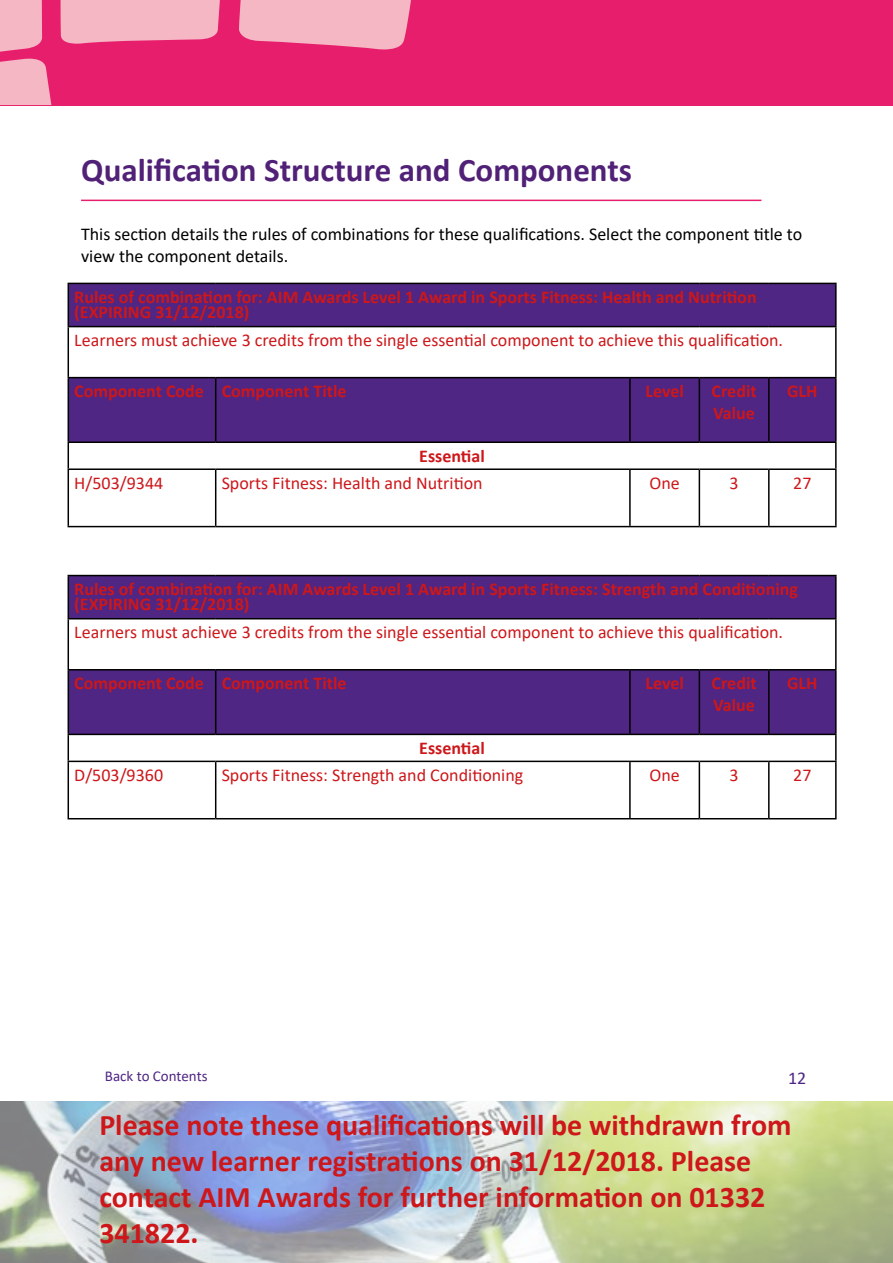
<style>
.page{position:relative;width:893px;height:1263px;background:#fff}
.page>*{position:absolute;margin:0;border:0;box-sizing:border-box;transform-origin:0 0}
.t1{font:700 33px "Calibri";color:#512178}
.t2{font:700 30px/36px "Calibri";color:#cd171a}
.t3{font:700 18px/15px "Calibri";color:#cd171a}
.t4{font:18px "Calibri";color:#cd171a}
.t5{font:18px/21.6px "Calibri";color:#000}
.t6{font:18px "Calibri";color:#4f2683}
.t7{font:15px "Calibri";color:#4f2683}
</style>
<div class="page">
<svg style="left:69px;top:284px;width:766px;height:157px;fill:#4f2683"></svg>
<svg style="left:68px;top:443px;width:1px;height:25px"></svg>
<hr style="left:835px;top:443px;width:2px;height:25px;background:#000">
<hr style="left:68px;top:470px;width:1px;height:56px;background:#000">
<hr style="left:215px;top:470px;width:1px;height:56px;background:#000">
<hr style="left:629px;top:470px;width:2px;height:56px;background:#000">
<hr style="left:699px;top:470px;width:1px;height:56px;background:#000">
<hr style="left:768px;top:470px;width:2px;height:56px;background:#000">
<hr style="left:835px;top:470px;width:2px;height:56px;background:#000">
<hr style="left:68px;top:526px;width:148px;height:1px;background:#000">
<hr style="left:216px;top:526px;width:414px;height:1px;background:#000">
<hr style="left:630px;top:526px;width:69px;height:1px;background:#000">
<hr style="left:699px;top:526px;width:70px;height:1px;background:#000">
<hr style="left:769px;top:526px;width:68px;height:1px;background:#000">
<hr style="left:68px;top:283px;width:148px;height:1px;background:#000">
<hr style="left:68px;top:284px;width:1px;height:42px;background:#000">
<hr style="left:216px;top:283px;width:414px;height:1px;background:#000">
<hr style="left:630px;top:283px;width:69px;height:1px;background:#000">
<hr style="left:699px;top:283px;width:70px;height:1px;background:#000">
<hr style="left:769px;top:283px;width:68px;height:1px;background:#000">
<hr style="left:835px;top:284px;width:2px;height:42px;background:#000">
<hr style="left:68px;top:326px;width:148px;height:1px;background:#000">
<hr style="left:68px;top:327px;width:1px;height:50px;background:#000">
<hr style="left:216px;top:326px;width:414px;height:1px;background:#000">
<hr style="left:630px;top:326px;width:69px;height:1px;background:#000">
<hr style="left:699px;top:326px;width:70px;height:1px;background:#000">
<hr style="left:769px;top:326px;width:68px;height:1px;background:#000">
<hr style="left:835px;top:327px;width:2px;height:50px;background:#000">
<hr style="left:68px;top:377px;width:148px;height:1px;background:#000">
<hr style="left:68px;top:378px;width:1px;height:63px;background:#000">
<hr style="left:216px;top:377px;width:414px;height:1px;background:#000">
<hr style="left:215px;top:378px;width:1px;height:63px;background:#000">
<hr style="left:630px;top:377px;width:69px;height:1px;background:#000">
<hr style="left:629px;top:378px;width:2px;height:63px;background:#000">
<hr style="left:699px;top:377px;width:70px;height:1px;background:#000">
<hr style="left:699px;top:378px;width:1px;height:63px;background:#000">
<hr style="left:769px;top:377px;width:68px;height:1px;background:#000">
<hr style="left:768px;top:378px;width:2px;height:63px;background:#000">
<hr style="left:835px;top:378px;width:2px;height:63px;background:#000">
<hr style="left:68px;top:441px;width:148px;height:2px;background:#000">
<hr style="left:216px;top:441px;width:414px;height:2px;background:#000">
<hr style="left:630px;top:441px;width:69px;height:2px;background:#000">
<hr style="left:699px;top:441px;width:70px;height:2px;background:#000">
<hr style="left:769px;top:441px;width:68px;height:2px;background:#000">
<hr style="left:68px;top:468px;width:148px;height:2px;background:#000">
<hr style="left:216px;top:468px;width:414px;height:2px;background:#000">
<hr style="left:630px;top:468px;width:69px;height:2px;background:#000">
<hr style="left:699px;top:468px;width:70px;height:2px;background:#000">
<hr style="left:769px;top:468px;width:68px;height:2px;background:#000">
<hr style="left:81px;top:200px;width:680px;height:1px;background:#e71e6c">
<div style="left:0;top:0;width:893px;height:105px;background:#e71e6c"></div>
<svg style="left:239px;top:0;width:172px;height:49px;background:#f4a4ba"></svg>
<svg style="left:61px;top:0;width:159px;height:44px;background:#f4a9bd"></svg>
<svg style="left:0;top:0;width:42px;height:52px;background:#f4acbe"></svg>
<svg style="left:0;top:59px;width:51px;height:46px;background:#f4aabd"></svg>
<svg style="left:69px;top:576px;width:766px;height:158px;fill:#4f2683"></svg>
<svg style="left:68px;top:735px;width:1px;height:26px"></svg>
<hr style="left:835px;top:735px;width:2px;height:26px;background:#000">
<hr style="left:68px;top:762px;width:1px;height:56px;background:#000">
<hr style="left:215px;top:762px;width:1px;height:56px;background:#000">
<hr style="left:629px;top:762px;width:2px;height:56px;background:#000">
<hr style="left:699px;top:762px;width:1px;height:56px;background:#000">
<hr style="left:768px;top:762px;width:2px;height:56px;background:#000">
<hr style="left:835px;top:762px;width:2px;height:56px;background:#000">
<hr style="left:68px;top:818px;width:148px;height:1px;background:#000">
<hr style="left:216px;top:818px;width:414px;height:1px;background:#000">
<hr style="left:630px;top:818px;width:69px;height:1px;background:#000">
<hr style="left:699px;top:818px;width:70px;height:1px;background:#000">
<hr style="left:769px;top:818px;width:68px;height:1px;background:#000">
<hr style="left:68px;top:575px;width:148px;height:1px;background:#000">
<hr style="left:68px;top:576px;width:1px;height:42px;background:#000">
<hr style="left:216px;top:575px;width:414px;height:1px;background:#000">
<hr style="left:630px;top:575px;width:69px;height:1px;background:#000">
<hr style="left:699px;top:575px;width:70px;height:1px;background:#000">
<hr style="left:769px;top:575px;width:68px;height:1px;background:#000">
<hr style="left:835px;top:576px;width:2px;height:42px;background:#000">
<hr style="left:68px;top:618px;width:148px;height:1px;background:#000">
<hr style="left:68px;top:619px;width:1px;height:50px;background:#000">
<hr style="left:216px;top:618px;width:414px;height:1px;background:#000">
<hr style="left:630px;top:618px;width:69px;height:1px;background:#000">
<hr style="left:699px;top:618px;width:70px;height:1px;background:#000">
<hr style="left:769px;top:618px;width:68px;height:1px;background:#000">
<hr style="left:835px;top:619px;width:2px;height:50px;background:#000">
<hr style="left:68px;top:669px;width:148px;height:1px;background:#000">
<hr style="left:68px;top:670px;width:1px;height:64px;background:#000">
<hr style="left:216px;top:669px;width:414px;height:1px;background:#000">
<hr style="left:215px;top:670px;width:1px;height:64px;background:#000">
<hr style="left:630px;top:669px;width:69px;height:1px;background:#000">
<hr style="left:629px;top:670px;width:2px;height:64px;background:#000">
<hr style="left:699px;top:669px;width:70px;height:1px;background:#000">
<hr style="left:699px;top:670px;width:1px;height:64px;background:#000">
<hr style="left:769px;top:669px;width:68px;height:1px;background:#000">
<hr style="left:768px;top:670px;width:2px;height:64px;background:#000">
<hr style="left:835px;top:670px;width:2px;height:64px;background:#000">
<hr style="left:68px;top:734px;width:148px;height:1px;background:#000">
<hr style="left:216px;top:734px;width:414px;height:1px;background:#000">
<hr style="left:630px;top:734px;width:69px;height:1px;background:#000">
<hr style="left:699px;top:734px;width:70px;height:1px;background:#000">
<hr style="left:769px;top:734px;width:68px;height:1px;background:#000">
<hr style="left:68px;top:761px;width:148px;height:1px;background:#000">
<hr style="left:216px;top:761px;width:414px;height:1px;background:#000">
<hr style="left:630px;top:761px;width:69px;height:1px;background:#000">
<hr style="left:699px;top:761px;width:70px;height:1px;background:#000">
<hr style="left:769px;top:761px;width:68px;height:1px;background:#000">
<img style="left:0;top:1101px;width:893px;height:162px">
<h1 class="t1" style="left:81px;top:147px;width:552px">Qualification Structure and Components</h1>
<p class="t5" style="left:81px;top:223px;width:723px">This section details the rules of combinations for these qualifications. Select the component title to view the component details.</p>
<p class="t3" style="left:74px;top:289px;width:684px">Rules of combination for: AIM Awards Level 1 Award in Sports Fitness: Health and Nutrition (EXPIRING 31/12/2018)</p>
<p class="t4" style="left:74px;top:328px;width:710px">Learners must achieve 3 credits from the single essential component to achieve this qualification.</p>
<p class="t3" style="left:74px;top:383px;width:274px">Component Code Component Title</p>
<p class="t3" style="left:645px;top:383px;width:40px">Level</p>
<p class="t3" style="left:711px;top:380px;width:47px;line-height:21.6px">Credit<br>Value</p>
<p class="t3" style="left:787px;top:383px;width:32px">GLH</p>
<p class="t3" style="left:419px;top:448px;width:67px">Essential</p>
<p class="t4" style="left:74px;top:470px;width:90px">H/503/9344</p>
<p class="t4" style="left:222px;top:470px;width:262px">Sports Fitness: Health and Nutrition</p>
<p class="t4" style="left:649px;top:470px;width:32px">One</p>
<p class="t4" style="left:729px;top:470px;width:11px">3</p>
<p class="t4" style="left:793px;top:470px;width:20px">27</p>
<p class="t3" style="left:74px;top:581px;width:725px">Rules of combination for: AIM Awards Level 1 Award in Sports Fitness: Strength and Conditioning (EXPIRING 31/12/2018)</p>
<p class="t4" style="left:74px;top:620px;width:710px">Learners must achieve 3 credits from the single essential component to achieve this qualification.</p>
<p class="t3" style="left:74px;top:675px;width:274px">Component Code Component Title</p>
<p class="t3" style="left:645px;top:675px;width:40px">Level</p>
<p class="t3" style="left:711px;top:672px;width:47px;line-height:21.6px">Credit<br>Value</p>
<p class="t3" style="left:787px;top:675px;width:32px">GLH</p>
<p class="t3" style="left:419px;top:740px;width:67px">Essential</p>
<p class="t4" style="left:74px;top:762px;width:90px">D/503/9360</p>
<p class="t4" style="left:222px;top:762px;width:303px">Sports Fitness: Strength and Conditioning</p>
<p class="t4" style="left:649px;top:762px;width:32px">One</p>
<p class="t4" style="left:729px;top:762px;width:11px">3</p>
<p class="t4" style="left:793px;top:762px;width:20px">27</p>
<p class="t7" style="left:105px;top:1066px;width:104px">Back to Contents</p>
<h2 class="t2" style="left:99px;top:1106px;width:694px">Please note these qualifications will be withdrawn from any new learner registrations on 31/12/2018. Please contact AIM Awards for further information on 01332<br>341822.</h2>
<p class="t6" style="left:788px;top:1065px;width:20px">12</p>
</div>
